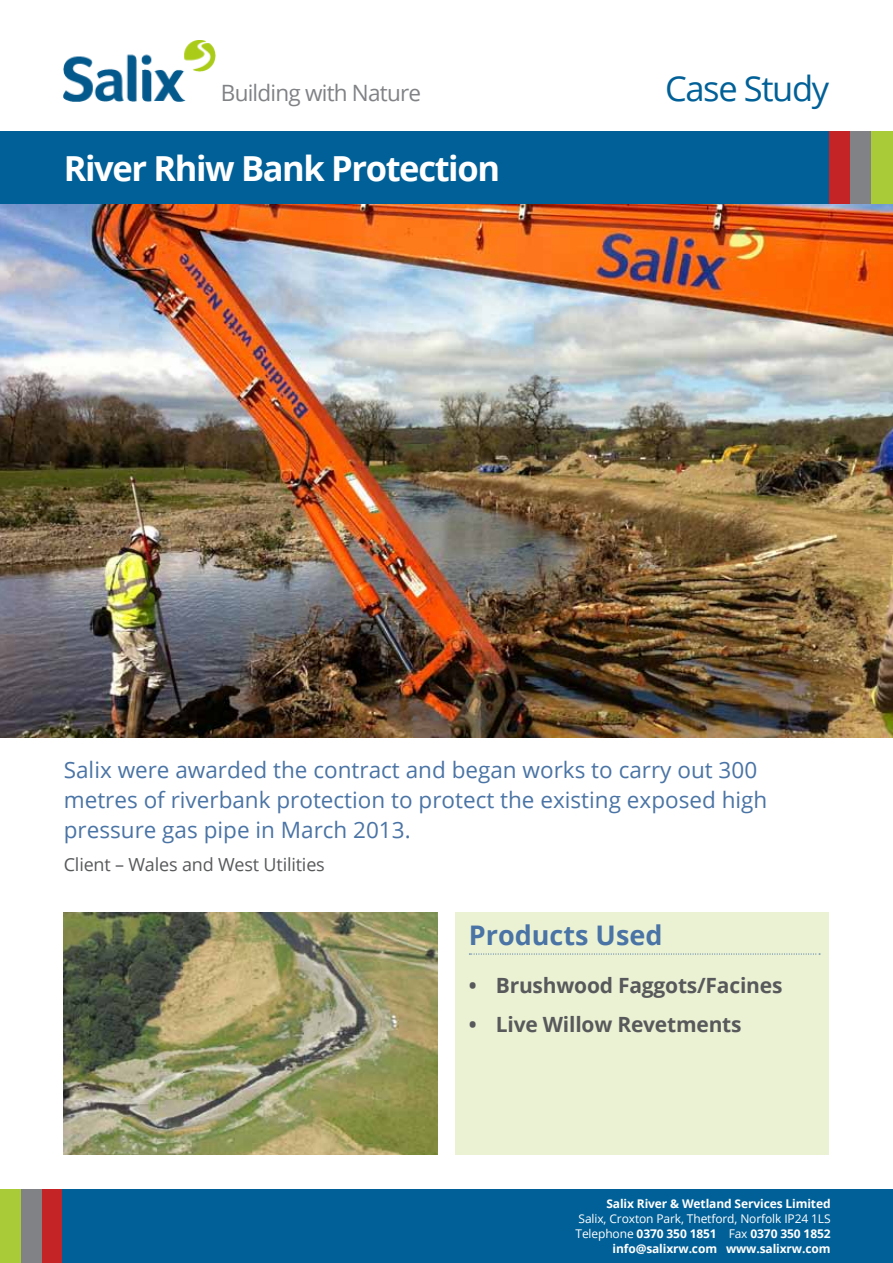
<style>
.page{position:relative;width:893px;height:1263px;background:#fff}
.page>*{position:absolute;margin:0;border:0;box-sizing:border-box;transform-origin:0 0}
.t1{font:700 34.5px "Open Sans";letter-spacing:-.04em;color:#fff}
.t2{font:34.5px "Open Sans";letter-spacing:-.04em;color:#006097}
.t3{font:700 27px "Open Sans";color:#4a74a5}
.t4{font:22.5px/30px "Open Sans";color:#4a74a5}
.t5{font:22.5px "Open Sans";letter-spacing:-.035em;color:#808285}
.t6{font:700 21px "Open Sans";letter-spacing:-.01em;color:#58595b}
.t7{font:18px "Open Sans";letter-spacing:-.01em;color:#58595b}
.t8{font:12px/15px "Open Sans";letter-spacing:-.01em;color:#fff;text-align:right}
.t9{font:700 12px "Open Sans";letter-spacing:-.01em;color:#fff}
.s1{font-weight:700}
</style>
<div class="page">
<div style="left:0;top:131px;width:834px;height:73px;background:#006097"></div>
<div style="left:829px;top:131px;width:21px;height:73px;background:#c52427"></div>
<div style="left:850px;top:131px;width:22px;height:73px;background:#808285"></div>
<div style="left:872px;top:131px;width:21px;height:73px;background:#a9cb38"></div>
<img style="left:64px;top:40px;width:152px;height:62px">
<div style="left:61px;top:1189px;width:832px;height:74px;background:#006097"></div>
<div style="left:40px;top:1189px;width:22px;height:74px;background:#c52427"></div>
<div style="left:20px;top:1189px;width:21px;height:74px;background:#808285"></div>
<div style="left:0;top:1189px;width:20px;height:74px;background:#a9cb38"></div>
<img style="left:0;top:204px;width:893px;height:534px">
<div style="left:455px;top:912px;width:374px;height:242px;background:#ebf2d4"></div>
<svg style="left:469px;top:953px;width:351px;height:1px"></svg>
<img style="left:64px;top:912px;width:373px;height:242px">
<p class="t5" style="left:221px;top:77px;width:202px">Building with Nature</p>
<h1 class="t2" style="left:665px;top:65px;width:166px">Case Study</h1>
<h1 class="t1" style="left:64px;top:144px;width:438px">River Rhiw Bank Protection</h1>
<p class="t4" style="left:64px;top:755px;width:705px">Salix were awarded the contract and began works to carry out 300 metres of riverbank protection to protect the existing exposed high pressure gas pipe in March 2013.</p>
<p class="t7" style="left:64px;top:852px;width:263px">Client – Wales and West Utilities</p>
<p class="t3" style="left:469px;top:916px;width:195px">Products Used</p>
<p class="t6" style="left:469px;top:970px;width:315px">• Brushwood Faggots/Facines</p>
<p class="t6" style="left:469px;top:1010px;width:274px">• Live Willow Revetments</p>
<p class="t9" style="left:606px;top:1195px;width:226px">Salix River &amp; Wetland Services Limited</p>
<p class="t8" style="left:575px;top:1211px;width:257px">Salix, Croxton Park, Thetford, Norfolk IP24 1LS<br>Telephone <span class="s1">0370 350 1851</span> Fax <span class="s1">0370 350 1852 info@salixrw.com www.salixrw.com</span></p>
</div>
